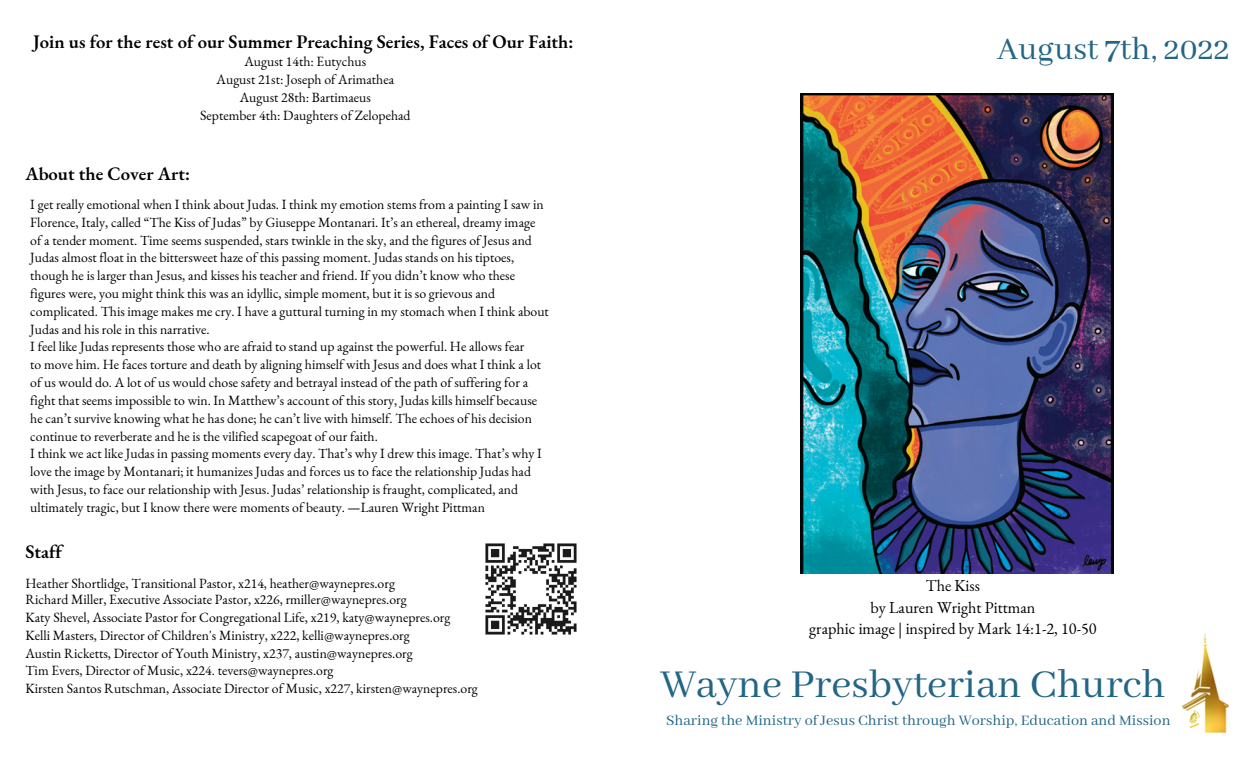
<style>
.page{position:relative;width:1260px;height:765px;background:#fff}
.page>*{position:absolute;margin:0;border:0;box-sizing:border-box;transform-origin:0 0}
.t1{font:44px "Abhaya Libre";color:#226586}
.t2{font:35px "Abhaya Libre";color:#226586}
.t3{font:600 18.75px "EB Garamond";color:#000}
.t4{font:600 18.62px "EB Garamond";color:#000}
.t5{font:16.12px/21.5px "EB Garamond";color:#000;text-align:center}
.t6{font:16.12px "Abhaya Libre";color:#226586}
.t7{font:13.75px/17.8px "EB Garamond";color:#000}
</style>
<div class="page">
<img style="left:486px;top:543px;width:91px;height:91px">
<img style="left:1182px;top:633px;width:47px;height:100px">
<img style="left:800px;top:94px;width:314px;height:480px">
<h3 class="t4" style="left:33px;top:29px;width:542px">Join us for the rest of our Summer Preaching Series, Faces of Our Faith:</h3>
<p class="t7" style="left:200px;top:52px;width:212px;text-align:center">August 14th: Eutychus<br>August 21st: Joseph of Arimathea<br>August 28th: Bartimaeus<br>September 4th: Daughters of Zelopehad</p>
<h3 class="t4" style="left:25px;top:161px;width:166px">About the Cover Art:</h3>
<p class="t7" style="left:30px;top:195px;width:520px">I get really emotional when I think about Judas. I think my emotion stems from a painting I saw in Florence, Italy, called “The Kiss of Judas” by Giuseppe Montanari. It’s an ethereal, dreamy image of a tender moment. Time seems suspended, stars twinkle in the sky, and the figures of Jesus and Judas almost float in the bittersweet haze of this passing moment. Judas stands on his tiptoes, though he is larger than Jesus, and kisses his teacher and friend. If you didn’t know who these figures were, you might think this was an idyllic, simple moment, but it is so grievous and complicated. This image makes me cry. I have a guttural turning in my stomach when I think about Judas and his role in this narrative.<br>I feel like Judas represents those who are afraid to stand up against the powerful. He allows fear<br>to move him. He faces torture and death by aligning himself with Jesus and does what I think a lot of us would do. A lot of us would chose safety and betrayal instead of the path of suffering for a fight that seems impossible to win. In Matthew’s account of this story, Judas kills himself because he can’t survive knowing what he has done; he can’t live with himself. The echoes of his decision continue to reverberate and he is the vilified scapegoat of our faith.<br>I think we act like Judas in passing moments every day. That’s why I drew this image. That’s why I love the image by Montanari; it humanizes Judas and forces us to face the relationship Judas had with Jesus, to face our relationship with Jesus. Judas’ relationship is fraught, complicated, and ultimately tragic, but I know there were moments of beauty. —Lauren Wright Pittman</p>
<h3 class="t3" style="left:25px;top:539px;width:38px">Staff</h3>
<p class="t7" style="left:25px;top:575px;width:383px;line-height:16px">Heather Shortlidge, Transitional Pastor, x214, heather@waynepres.org<br>Richard Miller, Executive Associate Pastor, x226, rmiller@waynepres.org</p>
<p class="t7" style="left:25px;top:608px;width:454px">Katy Shevel, Associate Pastor for Congregational Life, x219, katy@waynepres.org Kelli Masters, Director of Children's Ministry, x222, kelli@waynepres.org<br>Austin Ricketts, Director of Youth Ministry, x237, austin@waynepres.org<br>Tim Evers, Director of Music, x224. tevers@waynepres.org<br>Kirsten Santos Rutschman, Associate Director of Music, x227, kirsten@waynepres.org</p>
<h2 class="t2" style="left:997px;top:30px;width:234px">August 7th, 2022</h2>
<p class="t5" style="left:809px;top:575px;width:289px">The Kiss<br>by Lauren Wright Pittman<br>graphic image | inspired by Mark 14:1-2, 10-50</p>
<h1 class="t1" style="left:660px;top:660px;width:507px">Wayne Presbyterian Church</h1>
<p class="t6" style="left:666px;top:712px;width:506px">Sharing the Ministry of Jesus Christ through Worship, Education and Mission</p>
</div>
